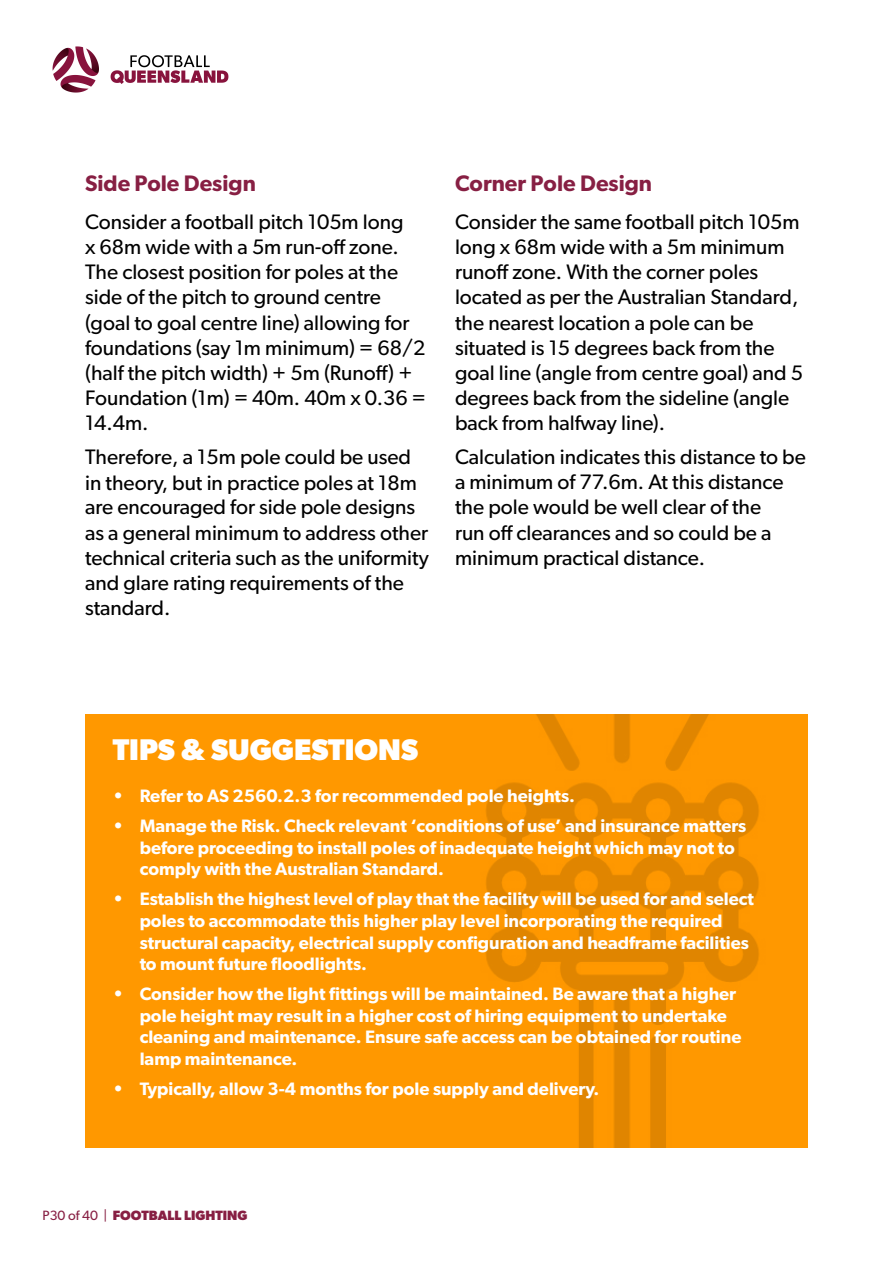
<style>
.page{position:relative;width:893px;height:1263px;background:#fff}
.page>*{position:absolute;margin:0;border:0;box-sizing:border-box;transform-origin:0 0}
.t1{font:700 30px "Gibson";color:#fff}
.t2{font:600 22.5px "Gibson";color:#871f43}
.t3{font:21px/25.2px "Gibson";color:#000}
.t4{font:600 18px/21.6px "Gibson";color:#fff}
.t5{font:700 13.5px "Gibson";color:#871f43}
.s1{font-weight:400}
</style>
<div class="page">
<div style="left:85px;top:714px;width:723px;height:434px;background:#ff9800"></div>
<img style="left:486px;top:715px;width:273px;height:432px">
<img style="left:52px;top:46px;width:177px;height:47px">
<p class="t2" style="left:85px;top:169px;width:172px">Side Pole Design</p>
<p class="t3" style="left:85px;top:208px;width:342px">Consider a football pitch 105m long<br>x 68m wide with a 5m run-off zone.<br>The closest position for poles at the side of the pitch to ground centre (goal to goal centre line) allowing for foundations (say 1m minimum) = 68/2 (half the pitch width) + 5m (Runoff) +<br>Foundation (1m) = 40m. 40m x 0.36 =<br>14.4m.</p>
<p class="t3" style="left:85px;top:444px;width:345px">Therefore, a 15m pole could be used in theory, but in practice poles at 18m are encouraged for side pole designs as a general minimum to address other technical criteria such as the uniformity and glare rating requirements of the standard.</p>
<p class="t2" style="left:455px;top:169px;width:199px">Corner Pole Design</p>
<p class="t3" style="left:455px;top:208px;width:350px">Consider the same football pitch 105m long x 68m wide with a 5m minimum runoff zone. With the corner poles located as per the Australian Standard, the nearest location a pole can be situated is 15 degrees back from the goal line (angle from centre goal) and 5 degrees back from the sideline (angle back from halfway line).</p>
<p class="t3" style="left:455px;top:444px;width:352px">Calculation indicates this distance to be a minimum of 77.6m. At this distance the pole would be well clear of the<br>run off clearances and so could be a minimum practical distance.</p>
<h1 class="t1" style="left:113px;top:732px;width:307px">TIPS &amp; SUGGESTIONS</h1>
<p class="t4" style="left:113px;top:784px;width:464px">• Refer to AS 2560.2.3 for recommended pole heights.</p>
<p class="t4" style="left:140px;top:815px;width:608px;text-indent:-27px">• Manage the Risk. Check relevant ‘conditions of use’ and insurance matters before proceeding to install poles of inadequate height which may not to comply with the Australian Standard.</p>
<p class="t4" style="left:140px;top:888px;width:616px;text-indent:-27px">• Establish the highest level of play that the facility will be used for and select poles to accommodate this higher play level incorporating the required structural capacity, electrical supply configuration and headframe facilities to mount future floodlights.</p>
<p class="t4" style="left:140px;top:983px;width:603px;text-indent:-27px">• Consider how the light fittings will be maintained. Be aware that a higher pole height may result in a higher cost of hiring equipment to undertake cleaning and maintenance. Ensure safe access can be obtained for routine lamp maintenance.</p>
<p class="t4" style="left:113px;top:1078px;width:488px">• Typically, allow 3-4 months for pole supply and delivery.</p>
<p class="t5" style="left:43px;top:1208px;width:207px"><span class="s1">P30 of 40 |</span> FOOTBALL LIGHTING</p>
</div>
